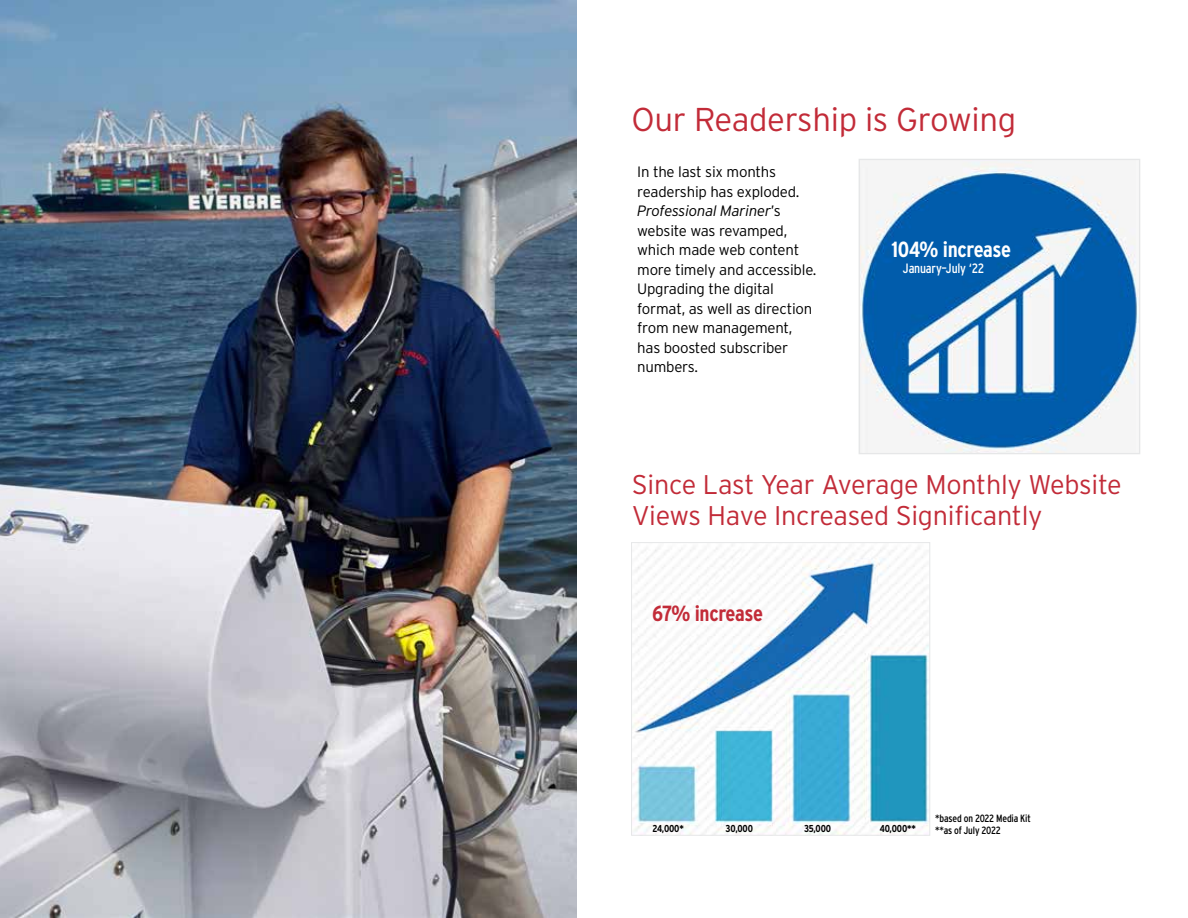
<style>
.page{position:relative;width:1188px;height:918px;background:#fff}
.page>*{position:absolute;margin:0;border:0;box-sizing:border-box;transform-origin:0 0}
.t1{font:300 33px "Interstate";letter-spacing:-.01em;color:#c22b38}
.t2{font:300 27px/31.5px "Interstate";letter-spacing:-.01em;color:#c22b38}
.t3{font:700 21.9px "Interstate Condensed";letter-spacing:-.015em;color:#fff}
.t4{font:700 21.9px "Interstate Condensed";letter-spacing:-.015em;color:#c22b38}
.t5{font:300 15px/19.5px "Interstate";letter-spacing:-.015em;color:#000}
.t6{font:13.5px "Interstate Condensed";letter-spacing:-.015em;color:#fff}
.t7{font:10.5px/12px "Interstate Condensed";letter-spacing:-.015em;color:#000}
.t8{font:700 10.05px "Interstate Condensed";letter-spacing:-.015em;color:#000}
.s1{font-style:italic}
</style>
<div class="page">
<img style="left:0;top:0;width:577px;height:918px">
<img style="left:633px;top:545px;width:295px;height:289px">
<div style="left:631px;top:542px;width:299px;height:294px;border:1px solid #e6e7e8"></div>
<img style="left:861px;top:161px;width:277px;height:291px">
<div style="left:859px;top:159px;width:281px;height:295px;border:1px solid #e6e7e8"></div>
<h1 class="t1" style="left:631px;top:101px;width:386px">Our Readership is Growing</h1>
<p class="t5" style="left:637px;top:162px;width:181px">In the last six months readership has exploded.<br><span class="s1">Professional Mariner</span>’s website was revamped, which made web content more timely and accessible.<br>Upgrading the digital format, as well as direction from new management, has boosted subscriber numbers.</p>
<h3 class="t3" style="left:891px;top:237px;width:121px">104% increase</h3>
<p class="t6" style="left:903px;top:260px;width:83px">January–July ‘22</p>
<h2 class="t2" style="left:632px;top:468px;width:492px">Since Last Year Average Monthly Website<br>Views Have Increased Significantly</h2>
<h3 class="t4" style="left:652px;top:601px;width:112px">67% increase</h3>
<p class="t8" style="left:653px;top:823px;width:33px">24,000*</p>
<p class="t8" style="left:726px;top:823px;width:29px">30,000</p>
<p class="t8" style="left:804px;top:823px;width:29px">35,000</p>
<p class="t8" style="left:880px;top:823px;width:38px">40,000**</p>
<p class="t7" style="left:935px;top:812px;width:97px">*based on 2022 Media Kit **as of July 2022</p>
</div>
